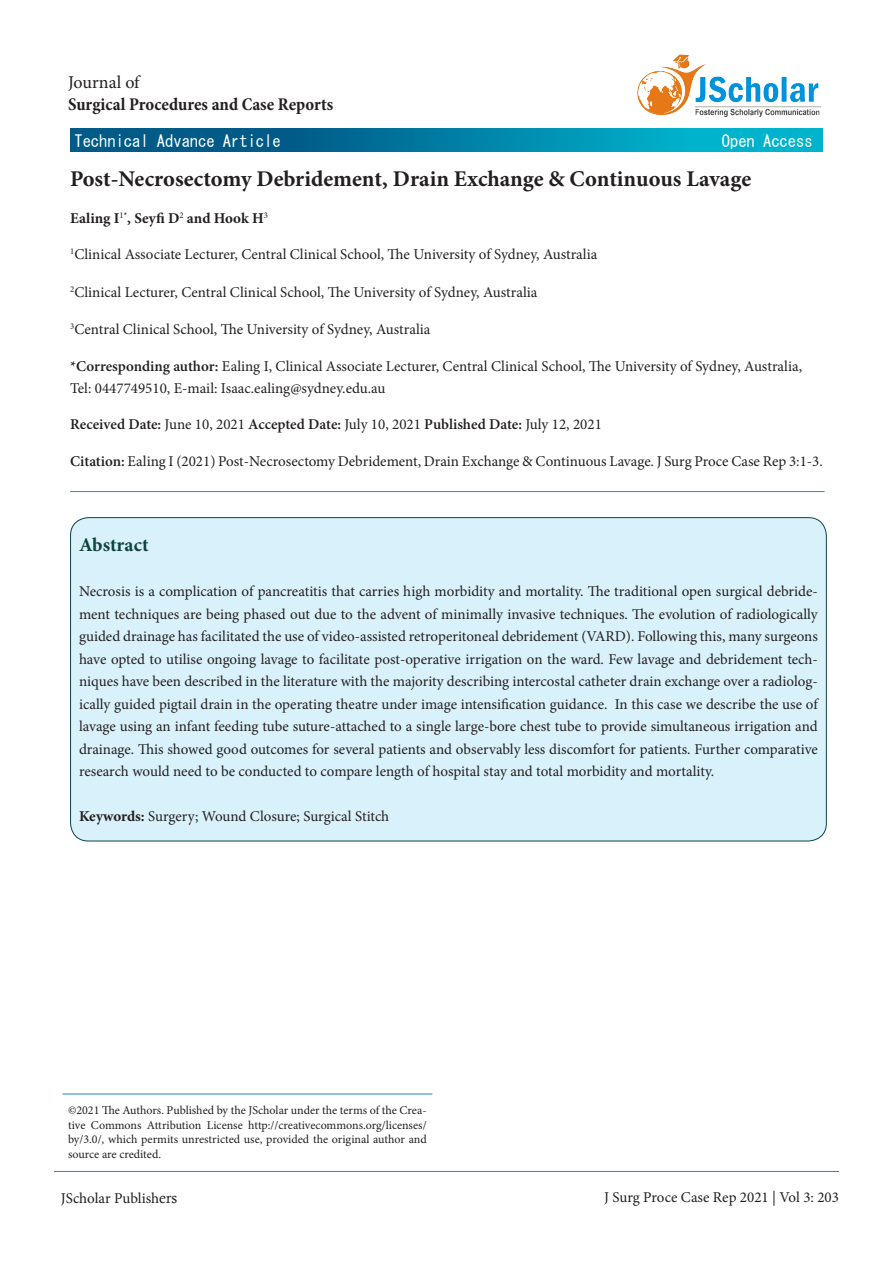
<style>
.page{position:relative;width:893px;height:1263px;background:#fff}
.page>*{position:absolute;margin:0;border:0;box-sizing:border-box;transform-origin:0 0}
.t1{font:700 22.5px "Minion Pro";color:#231f20}
.t2{font:700 19.5px "Minion Pro";color:#0d433d}
.t3{font:700 condensed 18px/21.6px "Minion Pro";color:#231f20}
.t4{font:16.5px "MS Gothic";color:#fff}
.t5{font:15px/22.5px "Minion Pro";color:#231f20;text-align:justify}
.t6{font:600 15px "Minion Pro";color:#231f20}
.t7{font:700 15px "Minion Pro";color:#231f20}
.t8{font:12px/14.4px "Minion Pro";color:#231f20;text-align:justify}
.s1{font-weight:400;font-stretch:normal}
.s2{font-weight:600}
.s3{font-weight:400}
.s4{font-weight:700}
.s5{font-family:"Calisto"}
</style>
<div class="page">
<hr style="left:54px;top:1171px;width:785px;height:1px;background:#1a8dc6">
<hr style="left:70px;top:491px;width:755px;height:1px;background:#1a8dc6">
<img style="left:637px;top:54px;width:184px;height:63px">
<hr style="left:62px;top:1093px;width:370px;height:1px;background:#1a8dc6">
<svg style="left:70px;top:129px;width:753px;height:23px;background:#0081a5"></svg>
<div style="left:71px;top:518px;width:755px;height:323px;background:#d9f1fb;border-radius:18px"></div>
<p class="t3" style="left:68px;top:72px;width:267px"><span class="s1">Journal of<br></span>Surgical Procedures and Case Reports</p>
<p class="t4" style="left:74px;top:133px;width:208px">Technical Advance Article</p>
<p class="t4" style="left:722px;top:133px;width:92px">Open Access</p>
<p class="t1" style="left:70px;top:163px;width:683px">Post-Necrosectomy Debridement, Drain Exchange &amp; Continuous Lavage</p>
<p class="t7" style="left:70px;top:207px;width:199px">Ealing I<sup>1</sup><sup>*</sup>, Seyfi D<sup>2</sup> and Hook H<sup>3</sup></p>
<p class="t5" style="left:70px;top:243px;width:529px"><sup>1</sup>Clinical Associate Lecturer, Central Clinical School, The University of Sydney, Australia</p>
<p class="t5" style="left:70px;top:281px;width:469px"><sup>2</sup>Clinical Lecturer, Central Clinical School, The University of Sydney, Australia</p>
<p class="t5" style="left:70px;top:318px;width:362px"><sup>3</sup>Central Clinical School, The University of Sydney, Australia</p>
<p class="t5" style="left:70px;top:355px;width:733px"><span class="s2">*Corresponding author:</span> Ealing I, Clinical Associate Lecturer, Central Clinical School, The University of Sydney, Australia,</p>
<p class="t5" style="left:70px;top:377px;width:317px">Tel: 0447749510, E-mail: Isaac.ealing@sydney.edu.au</p>
<p class="t6" style="left:70px;top:414px;width:533px">Received Date: <span class="s3">June 10, 2021</span> Accepted Date: <span class="s3">July 10, 2021</span> Published Date: <span class="s3">July 12, 2021</span></p>
<p class="t5" style="left:70px;top:450px;width:754px"><span class="s2">Citation:</span> Ealing I (2021) Post-Necrosectomy Debridement, Drain Exchange &amp; Continuous Lavage. J Surg Proce Case Rep 3:1-3.</p>
<p class="t2" style="left:79px;top:531px;width:71px">Abstract</p>
<p class="t5" style="left:79px;top:580px;width:740px">Necrosis is a complication of pancreatitis that carries high morbidity and mortality. The traditional open surgical debride&shy;ment techniques are being phased out due to the advent of minimally invasive techniques. The evolution of radiologically guided drainage has facilitated the use of video-assisted retroperitoneal debridement (VARD). Following this, many surgeons have opted to utilise ongoing lavage to facilitate post-operative irrigation on the ward. Few lavage and debridement tech&shy;niques have been described in the literature with the majority describing intercostal catheter drain exchange over a radiolog&shy;ically guided pigtail drain in the operating theatre under image intensification guidance. In this case we describe the use of lavage using an infant feeding tube suture-attached to a single large-bore chest tube to provide simultaneous irrigation and drainage. This showed good outcomes for several patients and observably less discomfort for patients. Further comparative research would need to be conducted to compare length of hospital stay and total morbidity and mortality.</p>
<p class="t5" style="left:79px;top:805px;width:312px"><span class="s4">Keywords:</span> Surgery; Wound Closure; Surgical Stitch</p>
<p class="t8" style="left:68px;top:1103px;width:360px">©2021 The Authors. Published by the JScholar under the terms of the Crea&shy;tive Commons Attribution License http://creativecommons.org/licenses/ by/3.0/, which permits unrestricted use, provided the original author and source are credited.</p>
<p class="t5" style="left:61px;top:1186px;width:118px">JScholar Publish<span class="s5">ers</span></p>
<p class="t5" style="left:604px;top:1186px;width:236px">J Surg Proce Case Rep 2021 | Vol 3: 203</p>
</div>
